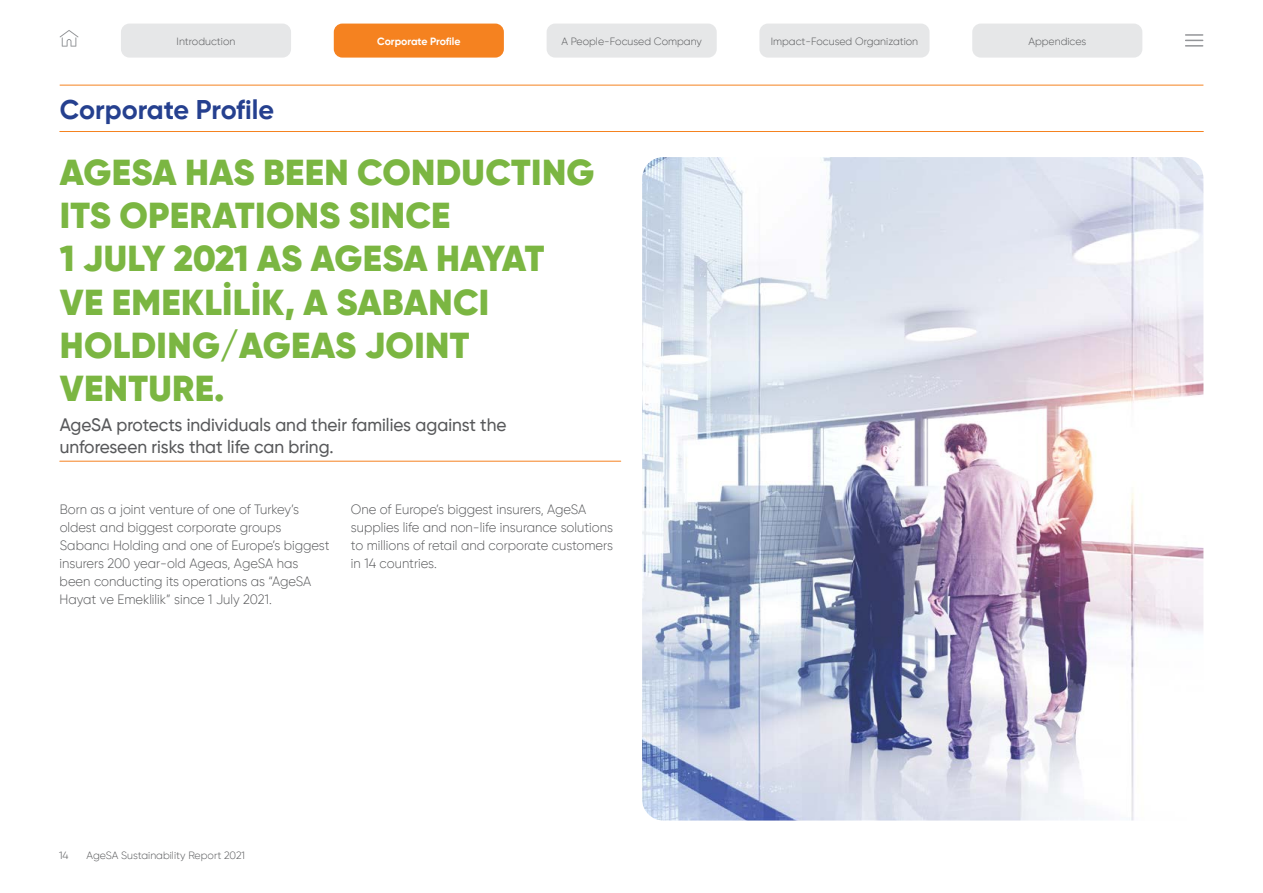
<style>
.page{position:relative;width:1263px;height:893px;background:#fff}
.page>*{position:absolute;margin:0;border:0;box-sizing:border-box;transform-origin:0 0}
.t1{font:900 36px/43.2px "Gilroy";letter-spacing:.01em;color:#7bb642}
.t2{font:700 27px "Gilroy";color:#25408f}
.t3{font:500 18px/21.6px "Gilroy";color:#58595b;scale:.96 1}
.t4{font:300 13.5px/18px "Gilroy";color:#58595b;scale:.96 1}
.t5{font:300 10.5px "Gilroy";color:#58595b}
.t6{font:700 10.5px "Gilroy";color:#fff}
</style>
<div class="page">
<hr style="left:60px;top:85px;width:1143px;height:1px;background:#f58220">
<div style="left:334px;top:24px;width:170px;height:34px;background:#f58220;border-radius:9px"></div>
<div style="left:547px;top:24px;width:170px;height:34px;background:#e6e7e8;border-radius:9px"></div>
<div style="left:759px;top:24px;width:170px;height:34px;background:#e6e7e8;border-radius:9px"></div>
<div style="left:972px;top:24px;width:170px;height:34px;background:#e6e7e8;border-radius:9px"></div>
<svg style="left:1185px;top:34px;width:18px;height:13px"></svg>
<svg style="left:60px;top:30px;width:18px;height:17px"></svg>
<div style="left:121px;top:24px;width:170px;height:34px;background:#e6e7e8;border-radius:9px"></div>
<img style="left:642px;top:157px;width:561px;height:663px">
<hr style="left:60px;top:131px;width:1143px;height:1px;background:#f58220">
<hr style="left:60px;top:461px;width:561px;height:1px;background:#f58220">
<p class="t5" style="left:177px;top:35px;width:60px">Introduction</p>
<p class="t6" style="left:377px;top:34px;width:85px">Corporate Profile</p>
<p class="t5" style="left:561px;top:35px;width:142px">A People-Focused Company</p>
<p class="t5" style="left:771px;top:35px;width:149px">Impact-Focused Organization</p>
<p class="t5" style="left:1028px;top:35px;width:59px">Appendices</p>
<h2 class="t2" style="left:60px;top:92px;width:216px">Corporate Profile</h2>
<h1 class="t1" style="left:60px;top:151px;width:536px">AGESA HAS BEEN CONDUCTING<br>ITS OPERATIONS SINCE<br>1 JULY 2021 AS AGESA HAYAT<br>VE EMEKLİLİK, A SABANCI<br>HOLDING/AGEAS JOINT<br>VENTURE.</h1>
<h3 class="t3" style="left:60px;top:414px;width:467px">AgeSA protects individuals and their families against the unforeseen risks that life can bring.</h3>
<p class="t4" style="left:60px;top:500px;width:283px">Born as a joint venture of one of Turkey’s oldest and biggest corporate groups Sabancı Holding and one of Europe’s biggest insurers 200 year-old Ageas, AgeSA has been conducting its operations as “AgeSA Hayat ve Emeklilik” since 1 July 2021.</p>
<p class="t4" style="left:351px;top:500px;width:274px">One of Europe’s biggest insurers, AgeSA supplies life and non-life insurance solutions to millions of retail and corporate customers in 14 countries.</p>
<p class="t5" style="left:59px;top:849px;width:11px">14</p>
<p class="t5" style="left:87px;top:849px;width:160px">AgeSA Sustainability Report 2021</p>
</div>
